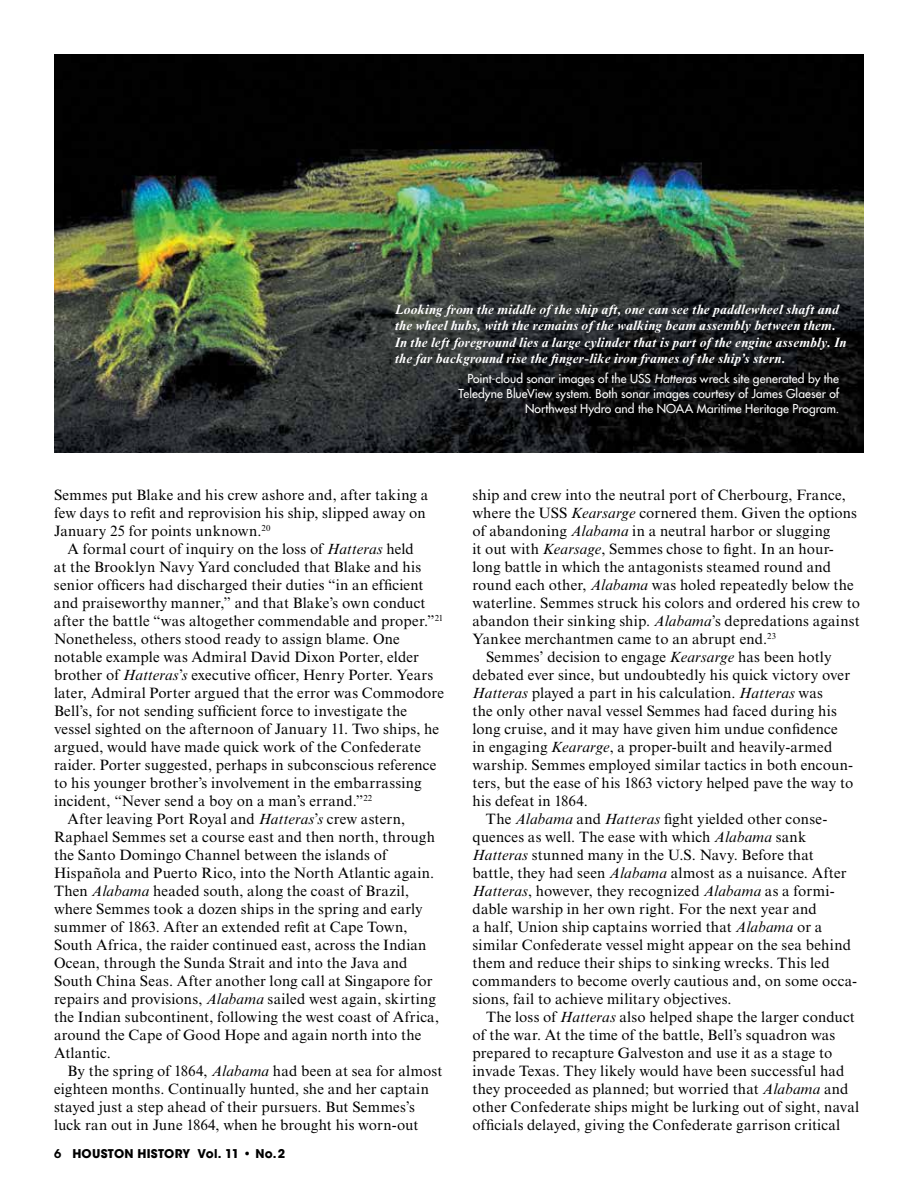
<style>
.page{position:relative;width:918px;height:1188px;background:#fff}
.page>*{position:absolute;margin:0;border:0;box-sizing:border-box;transform-origin:0 0}
.t1{font:15px/18px "Times New Roman MT Std";letter-spacing:.01em;color:#000}
.t2{font:italic 700 13.5px/16.5px "Times New Roman MT Std";letter-spacing:.015em;color:#fff}
.t3{font:500 12px/15px "Futura Std";letter-spacing:.005em;color:#fff;text-align:right}
.t4{font:700 12px "ITC Avant Garde Std";letter-spacing:.02em;color:#000}
.s1{font-style:italic}
.s2{font-weight:600}
</style>
<div class="page">
<img style="left:54px;top:54px;width:810px;height:398px">
<p class="t2" style="left:395px;top:301px;width:453px">Looking from the middle of the ship aft, one can see the paddlewheel shaft and the wheel hubs, with the remains of the walking beam assembly between them.<br>In the left foreground lies a large cylinder that is part of the engine assembly. In the far background rise the finger-like iron frames of the ship’s stern.</p>
<p class="t3" style="left:459px;top:371px;width:382px">Point-cloud sonar images of the USS <span class="s1">Hatteras</span> wreck site generated by the<br>Teledyne BlueView system. Both sonar images courtesy of James Glaeser of<br>Northwest Hydro and the NOAA Maritime Heritage Program.</p>
<p class="t1" style="left:54px;top:486px;width:376px">Semmes put Blake and his crew ashore and, after taking a few days to refit and reprovision his ship, slipped away on<br>January 25 for points unknown.<sup>20</sup></p>
<p class="t1" style="left:68px;top:540px;width:348px">A formal court of inquiry on the loss of <span class="s1">Hatteras</span> held</p>
<p class="t1" style="left:54px;top:558px;width:369px">at the Brooklyn Navy Yard concluded that Blake and his</p>
<p class="t1" style="left:54px;top:576px;width:371px">senior officers had discharged their duties “in an efficient</p>
<p class="t1" style="left:54px;top:594px;width:373px">and praiseworthy manner,” and that Blake’s own conduct</p>
<p class="t1" style="left:54px;top:612px;width:391px">after the battle “was altogether commendable and proper.”<sup>21</sup></p>
<p class="t1" style="left:54px;top:630px;width:347px">Nonetheless, others stood ready to assign blame. One</p>
<p class="t1" style="left:54px;top:648px;width:367px">notable example was Admiral David Dixon Porter, elder</p>
<p class="t1" style="left:54px;top:666px;width:381px">brother of <span class="s1">Hatteras</span>’<span class="s1">s</span> executive officer, Henry Porter. Years</p>
<p class="t1" style="left:54px;top:684px;width:392px">later, Admiral Porter argued that the error was Commodore</p>
<p class="t1" style="left:54px;top:702px;width:355px">Bell’s, for not sending sufficient force to investigate the</p>
<p class="t1" style="left:54px;top:720px;width:387px">vessel sighted on the afternoon of January 11. Two ships, he</p>
<p class="t1" style="left:54px;top:738px;width:368px">argued, would have made quick work of the Confederate</p>
<p class="t1" style="left:54px;top:756px;width:384px">raider. Porter suggested, perhaps in subconscious reference</p>
<p class="t1" style="left:54px;top:774px;width:369px">to his younger brother’s involvement in the embarrassing</p>
<p class="t1" style="left:54px;top:792px;width:320px">incident, “Never send a boy on a man’s errand.”<sup>22</sup></p>
<p class="t1" style="left:68px;top:810px;width:339px">After leaving Port Royal and <span class="s1">Hatteras</span>’<span class="s1">s</span> crew astern,</p>
<p class="t1" style="left:54px;top:828px;width:383px">Raphael Semmes set a course east and then north, through</p>
<p class="t1" style="left:54px;top:846px;width:335px">the Santo Domingo Channel between the islands of</p>
<p class="t1" style="left:54px;top:864px;width:382px">Hispañola and Puerto Rico, into the North Atlantic again.</p>
<p class="t1" style="left:54px;top:882px;width:357px">Then <span class="s1">Alabama</span> headed south, along the coast of Brazil,</p>
<p class="t1" style="left:54px;top:900px;width:370px">where Semmes took a dozen ships in the spring and early</p>
<p class="t1" style="left:54px;top:918px;width:355px">summer of 1863. After an extended refit at Cape Town,</p>
<p class="t1" style="left:54px;top:936px;width:374px">South Africa, the raider continued east, across the Indian</p>
<p class="t1" style="left:54px;top:954px;width:355px">Ocean, through the Sunda Strait and into the Java and</p>
<p class="t1" style="left:54px;top:972px;width:380px">South China Seas. After another long call at Singapore for</p>
<p class="t1" style="left:54px;top:990px;width:383px">repairs and provisions, <span class="s1">Alabama</span> sailed west again, skirting</p>
<p class="t1" style="left:54px;top:1008px;width:387px">the Indian subcontinent, following the west coast of Africa,</p>
<p class="t1" style="left:54px;top:1026px;width:369px">around the Cape of Good Hope and again north into the</p>
<p class="t1" style="left:54px;top:1044px;width:58px">Atlantic.</p>
<p class="t1" style="left:68px;top:1062px;width:376px">By the spring of 1864, <span class="s1">Alabama</span> had been at sea for almost</p>
<p class="t1" style="left:54px;top:1080px;width:377px">eighteen months. Continually hunted, she and her captain</p>
<p class="t1" style="left:54px;top:1098px;width:362px">stayed just a step ahead of their pursuers. But Semmes’s</p>
<p class="t1" style="left:54px;top:1116px;width:366px">luck ran out in June 1864, when he brought his worn-out</p>
<p class="t4" style="left:54px;top:1145px;width:233px"><span class="s2">6</span> HOUSTON HISTORY Vol. 11 • No.2</p>
<p class="t1" style="left:473px;top:486px;width:375px">ship and crew into the neutral port of Cherbourg, France,</p>
<p class="t1" style="left:473px;top:504px;width:386px">where the USS <span class="s1">Kearsarge</span> cornered them. Given the options</p>
<p class="t1" style="left:473px;top:522px;width:359px">of abandoning <span class="s1">Alabama</span> in a neutral harbor or slugging</p>
<p class="t1" style="left:473px;top:540px;width:363px">it out with <span class="s1">Kearsage</span>, Semmes chose to fight. In an hour-</p>
<p class="t1" style="left:473px;top:558px;width:360px">long battle in which the antagonists steamed round and</p>
<p class="t1" style="left:473px;top:576px;width:383px">round each other, <span class="s1">Alabama</span> was holed repeatedly below the</p>
<p class="t1" style="left:473px;top:594px;width:389px">waterline. Semmes struck his colors and ordered his crew to</p>
<p class="t1" style="left:473px;top:612px;width:389px">abandon their sinking ship. <span class="s1">Alabama</span>’s depredations against</p>
<p class="t1" style="left:473px;top:630px;width:305px">Yankee merchantmen came to an abrupt end.<sup>23</sup></p>
<p class="t1" style="left:486px;top:648px;width:347px">Semmes’ decision to engage <span class="s1">Kearsarge</span> has been hotly</p>
<p class="t1" style="left:472px;top:666px;width:379px">debated ever since, but undoubtedly his quick victory over</p>
<p class="t1" style="left:472px;top:684px;width:352px"><span class="s1">Hatteras</span> played a part in his calculation. <span class="s1">Hatteras</span> was</p>
<p class="t1" style="left:472px;top:702px;width:366px">the only other naval vessel Semmes had faced during his</p>
<p class="t1" style="left:472px;top:720px;width:367px">long cruise, and it may have given him undue confidence</p>
<p class="t1" style="left:472px;top:738px;width:361px">in engaging <span class="s1">Keararge</span>, a proper-built and heavily-armed</p>
<p class="t1" style="left:472px;top:756px;width:382px">warship. Semmes employed similar tactics in both encoun-</p>
<p class="t1" style="left:472px;top:774px;width:382px">ters, but the ease of his 1863 victory helped pave the way to</p>
<p class="t1" style="left:472px;top:792px;width:117px">his defeat in 1864.</p>
<p class="t1" style="left:486px;top:810px;width:343px">The <span class="s1">Alabama</span> and <span class="s1">Hatteras</span> fight yielded other conse-</p>
<p class="t1" style="left:472px;top:828px;width:336px">quences as well. The ease with which <span class="s1">Alabama</span> sank</p>
<p class="t1" style="left:472px;top:846px;width:343px"><span class="s1">Hatteras</span> stunned many in the U.S. Navy. Before that</p>
<p class="t1" style="left:472px;top:864px;width:376px">battle, they had seen <span class="s1">Alabama</span> almost as a nuisance. After</p>
<p class="t1" style="left:472px;top:882px;width:364px"><span class="s1">Hatteras</span>, however, they recognized <span class="s1">Alabama</span> as a formi-</p>
<p class="t1" style="left:473px;top:900px;width:346px">dable warship in her own right. For the next year and</p>
<p class="t1" style="left:473px;top:918px;width:351px">a half, Union ship captains worried that <span class="s1">Alabama</span> or a</p>
<p class="t1" style="left:473px;top:936px;width:380px">similar Confederate vessel might appear on the sea behind</p>
<p class="t1" style="left:473px;top:954px;width:359px">them and reduce their ships to sinking wrecks. This led</p>
<p class="t1" style="left:473px;top:972px;width:386px">commanders to become overly cautious and, on some occa-</p>
<p class="t1" style="left:473px;top:990px;width:261px">sions, fail to achieve military objectives.</p>
<p class="t1" style="left:486px;top:1008px;width:370px">The loss of <span class="s1">Hatteras</span> also helped shape the larger conduct</p>
<p class="t1" style="left:473px;top:1026px;width:364px">of the war. At the time of the battle, Bell’s squadron was</p>
<p class="t1" style="left:473px;top:1044px;width:361px">prepared to recapture Galveston and use it as a stage to</p>
<p class="t1" style="left:473px;top:1062px;width:373px">invade Texas. They likely would have been successful had</p>
<p class="t1" style="left:473px;top:1080px;width:377px">they proceeded as planned; but worried that <span class="s1">Alabama</span> and</p>
<p class="t1" style="left:473px;top:1098px;width:388px">other Confederate ships might be lurking out of sight, naval</p>
<p class="t1" style="left:473px;top:1116px;width:369px">officials delayed, giving the Confederate garrison critical</p>
</div>
